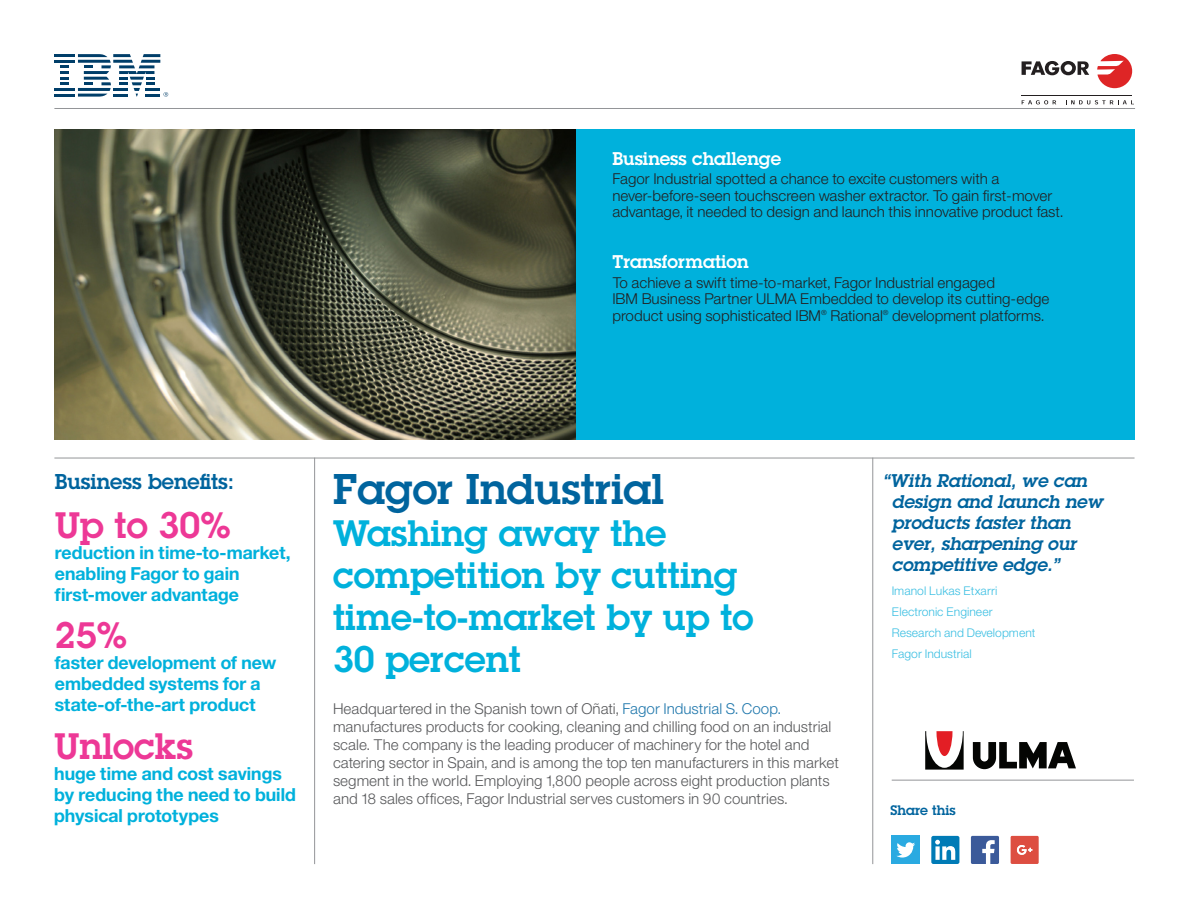
<style>
.page{position:relative;width:1188px;height:918px;background:#fff}
.page>*{position:absolute;margin:0;border:0;box-sizing:border-box;transform-origin:0 0}
.Title_-_Color_A{font:600 42px "Lubalin Graph Std";color:#00649e}
.Title_-_Color_A-2{font:600 36px/42px "Lubalin Graph Std";color:#00b1dc}
.Benefits_First_Line{font:600 36px "Lubalin Graph Std";color:#ed3896}
.Sidebar_-_head_-_Col{font:600 21px "Lubalin Graph Std";color:#00649e}
.Benefits_First_Line-2{font:18px/21px "Helv Neue Boldfor IBM";letter-spacing:.005em;color:#00b1dc}
.t1{font:italic 600 18px/21px "Lubalin Graph Std";color:#00649e}
.Sidebar_-_head_-_Col-2{font:600 18px "Lubalin Graph Std";color:#fff}
.Intro{font:15px/18px "Helv Neue Lightfor IBM";color:#57585a}
.Business_Challenge_T{font:15px/16.5px "Helv Neue Lightfor IBM";color:#231f20}
.Transformation_Text{font:15px/16.5px "Helv Neue Lightfor IBM";color:#231f20}
.Sidebar_-_head_-__Fo{font:600 13.5px "Lubalin Graph Std";color:#00649e}
.Quote_-_small{font:12px/21px "Helv Neue Lightfor IBM";color:#38bee2}
.s1{color:#1f77ac}
</style>
<div class="page">
<div style="left:576px;top:129px;width:559px;height:310px;background:#00b1dc"></div>
<hr style="left:54px;top:54px;width:21px;height:3px;background:#003e69">
<hr style="left:54px;top:60px;width:21px;height:3px;background:#003e69">
<hr style="left:54px;top:88px;width:21px;height:3px;background:#003e69">
<svg style="left:60px;top:65px;width:9px;height:20px"></svg>
<hr style="left:54px;top:94px;width:21px;height:3px;background:#003e69">
<svg style="left:78px;top:54px;width:90px;height:43px"></svg>
<hr style="left:54px;top:108px;width:1081px;height:1px;background:#939598">
<hr style="left:54px;top:458px;width:1081px;height:1px;background:#939598">
<hr style="left:314px;top:458px;width:1px;height:406px;background:#939598">
<hr style="left:872px;top:458px;width:1px;height:406px;background:#939598">
<hr style="left:892px;top:780px;width:242px;height:1px;background:#939598">
<img style="left:55px;top:129px;width:521px;height:310px">
<hr style="left:1021px;top:96px;width:111px;height:1px;background:#231f20">
<svg style="left:1022px;top:100px;width:34px;height:4px"></svg>
<svg style="left:1066px;top:100px;width:68px;height:4px"></svg>
<svg style="left:1097px;top:54px;width:35px;height:34px"></svg>
<svg style="left:1022px;top:61px;width:67px;height:14px"></svg>
<div style="left:931px;top:836px;width:28px;height:28px;background:#007bb6;border-radius:2px"></div>
<svg style="left:935px;top:840px;width:20px;height:20px"></svg>
<div style="left:892px;top:836px;width:28px;height:28px;background:#2aaae1"></div>
<svg style="left:896px;top:842px;width:19px;height:16px"></svg>
<div style="left:971px;top:836px;width:28px;height:28px;background:#3b5a9a;border-radius:2px"></div>
<svg style="left:982px;top:840px;width:13px;height:24px"></svg>
<svg style="left:1011px;top:836px;width:28px;height:28px"></svg>
<svg style="left:925px;top:731px;width:39px;height:39px"></svg>
<svg style="left:973px;top:742px;width:103px;height:27px"></svg>
<p class="Sidebar_-_head_-_Col-2" style="left:612px;top:146px;width:170px">Business challenge</p>
<p class="Business_Challenge_T" style="left:612px;top:170px;width:452px">Fagor Industrial spotted a chance to excite customers with a never-before-seen touchscreen washer extractor. To gain first-mover advantage, it needed to design and launch this innovative product fast.</p>
<p class="Sidebar_-_head_-_Col-2" style="left:612px;top:250px;width:138px">Transformation</p>
<p class="Transformation_Text" style="left:612px;top:274px;width:439px">To achieve a swift time-to-market, Fagor Industrial engaged<br>IBM Business Partner ULMA Embedded to develop its cutting-edge product using sophisticated IBM<sup>®</sup> Rational<sup>®</sup> development platforms.</p>
<p class="Sidebar_-_head_-_Col" style="left:55px;top:468px;width:181px">Business benefits:</p>
<p class="Benefits_First_Line" style="left:55px;top:502px;width:178px">Up to 30%</p>
<p class="Benefits_First_Line-2" style="left:55px;top:542px;width:237px">reduction in time-to-market, enabling Fagor to gain first-mover advantage</p>
<p class="Benefits_First_Line" style="left:55px;top:611px;width:74px">25%</p>
<p class="Benefits_First_Line-2" style="left:55px;top:651px;width:223px">faster development of new embedded systems for a state-of-the-art product</p>
<p class="Benefits_First_Line" style="left:54px;top:722px;width:140px">Unlocks</p>
<p class="Benefits_First_Line-2" style="left:54px;top:762px;width:243px">huge time and cost savings by reducing the need to build physical prototypes</p>
<p class="Title_-_Color_A" style="left:333px;top:461px;width:332px">Fagor Industrial</p>
<p class="Title_-_Color_A-2" style="left:333px;top:512px;width:422px">Washing away the competition by cutting time-to-market by up to<br>30 percent</p>
<p class="Intro" style="left:333px;top:699px;width:507px">Headquartered in the Spanish town of Oñati, <span class="s1">Fagor Industrial S. Coop. </span>manufactures products for cooking, cleaning and chilling food on an industrial scale. The company is the leading producer of machinery for the hotel and catering sector in Spain, and is among the top ten manufacturers in this market segment in the world. Employing 1,800 people across eight production plants and 18 sales offices, Fagor Industrial serves customers in 90 countries.</p>
<p class="t1" style="left:892px;top:470px;width:212px;text-indent:-9px">“With Rational, we can design and launch new products faster than ever, sharpening our competitive edge.”</p>
<p class="Quote_-_small" style="left:892px;top:580px;width:145px">Imanol Lukas Etxarri<br>Electronic Engineer<br>Research and Development<br>Fagor Industrial</p>
<p class="Sidebar_-_head_-__Fo" style="left:890px;top:801px;width:67px">Share this</p>
</div>
